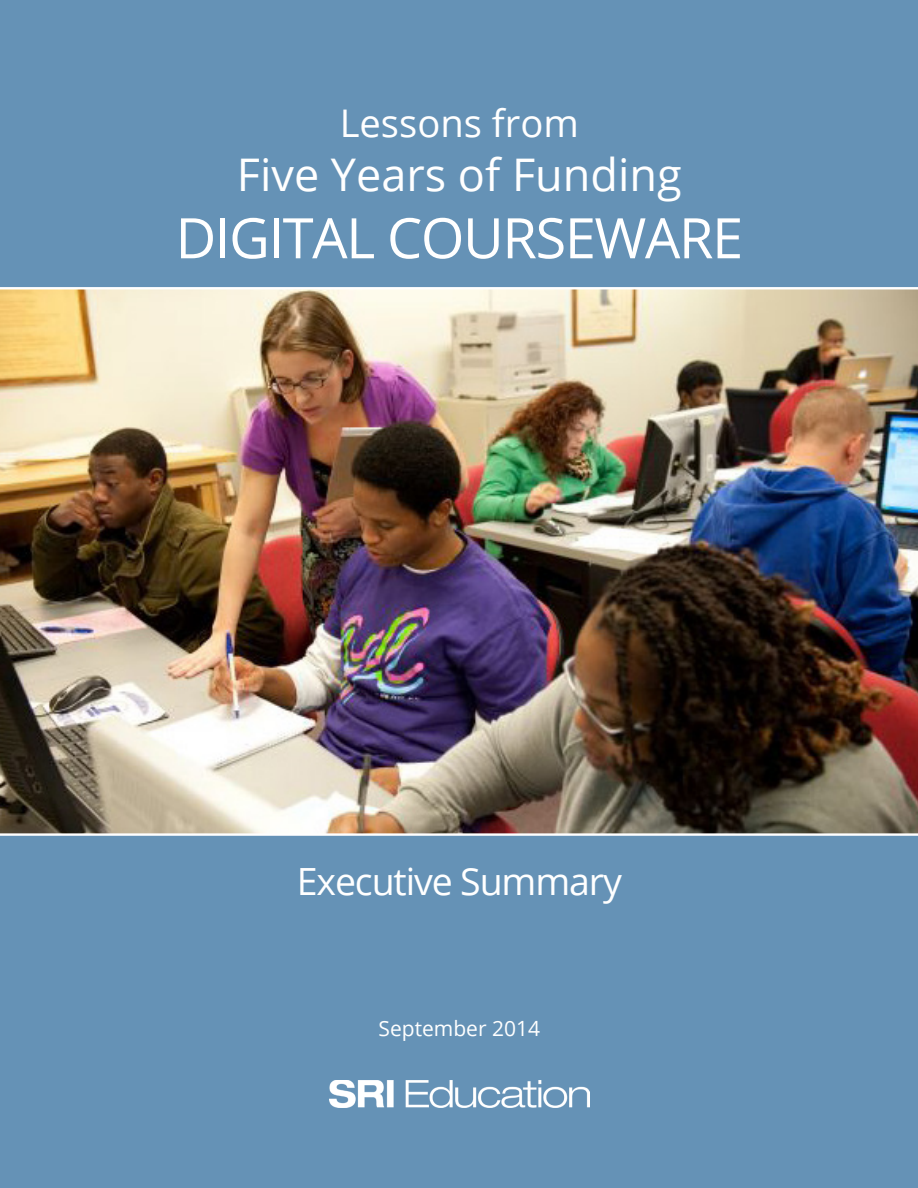
<style>
.page{position:relative;width:918px;height:1188px;background:#6592b6}
.page>*{position:absolute;margin:0;border:0;box-sizing:border-box;transform-origin:0 0}
.t1{font:55.95px "Open Sans";letter-spacing:-.025em;color:#fff}
.t2{font:45px "Open Sans";color:#fff}
.t3{font:38.1px "Open Sans";color:#fff}
.t4{font:37.5px "Open Sans";letter-spacing:-.03em;color:#fff}
.t5{font:21px "Open Sans";color:#fff}
</style>
<div class="page">
<img style="left:0;top:287px;width:918px;height:549px">
<img style="left:329px;top:1080px;width:260px;height:28px">
<p class="t3" style="left:340px;top:97px;width:241px">Lessons from</p>
<p class="t2" style="left:237px;top:144px;width:446px">Five Years of Funding</p>
<p class="t1" style="left:176px;top:200px;width:569px">DIGITAL COURSEWARE</p>
<p class="t4" style="left:297px;top:856px;width:327px">Executive Summary</p>
<p class="t5" style="left:379px;top:1014px;width:163px">September 2014</p>
</div>
